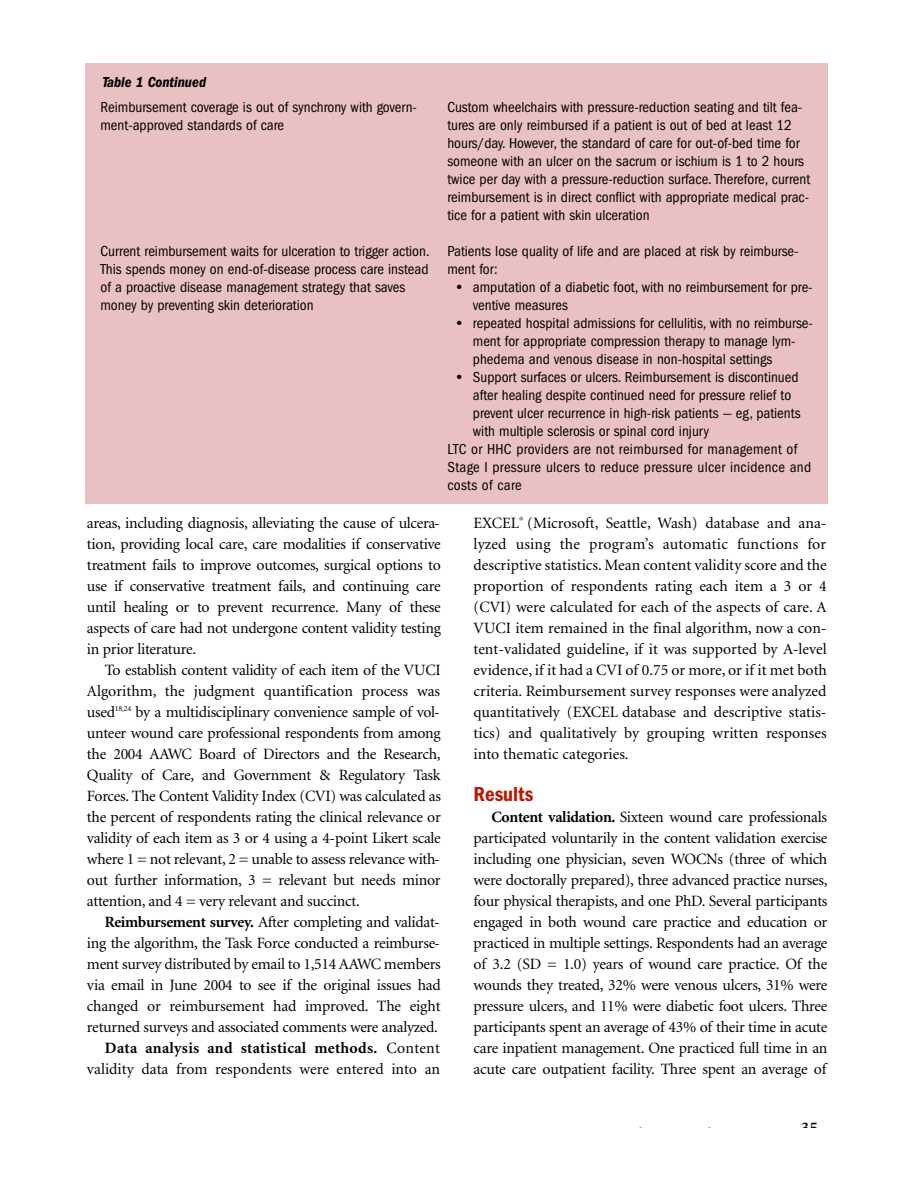
<style>
.page{position:relative;width:918px;height:1188px;background:#fff}
.page>*{position:absolute;margin:0;border:0;box-sizing:border-box;transform-origin:0 0}
.t1{font:600 condensed 21px "Franklin Gothic";color:#b61907}
.t2{font:15.75px/21px "Minion";letter-spacing:-.02em;color:#000;text-align:justify}
.t3{font:condensed 15px/18px "Franklin Gothic";color:#000}
.t4{font:condensed 15px "Franklin Gothic";letter-spacing:.02em;color:#000}
.t5{font:italic 600 condensed 15px "Franklin Gothic";color:#000}
.s1{font-weight:600;font-stretch:normal}
.s2{font-weight:700}
</style>
<div class="page">
<div style="left:86px;top:63px;width:742px;height:441px;background:#e9c1c4"></div>
<p class="t5" style="left:102px;top:77px;width:105px">Table 1 Continued</p>
<p class="t3" style="left:100px;top:99px;width:318px">Reimbursement coverage is out of synchrony with govern&shy;ment-approved standards of care</p>
<p class="t3" style="left:100px;top:243px;width:331px">Current reimbursement waits for ulceration to trigger action.<br>This spends money on end-of-disease process care instead of a proactive disease management strategy that saves money by preventing skin deterioration</p>
<p class="t3" style="left:447px;top:99px;width:364px">Custom wheelchairs with pressure-reduction seating and tilt fea&shy;tures are only reimbursed if a patient is out of bed at least 12 hours/day. However, the standard of care for out-of-bed time for someone with an ulcer on the sacrum or ischium is 1 to 2 hours twice per day with a pressure-reduction surface. Therefore, current reimbursement is in direct conflict with appropriate medical prac&shy;tice for a patient with skin ulceration</p>
<p class="t3" style="left:447px;top:243px;width:353px">Patients lose quality of life and are placed at risk by reimburse&shy;ment for:</p>
<p class="t3" style="left:473px;top:280px;width:341px;text-indent:-18px"><span class="s1">•</span> amputation of a diabetic foot, with no reimbursement for pre&shy;ventive measures</p>
<p class="t3" style="left:473px;top:316px;width:341px;text-indent:-18px"><span class="s1">•</span> repeated hospital admissions for cellulitis, with no reimburse&shy;ment for appropriate compression therapy to manage lym&shy;phedema and venous disease in non-hospital settings</p>
<p class="t3" style="left:455px;top:370px;width:345px"><span class="s1">•</span> Support surfaces or ulcers. Reimbursement is discontinued</p>
<p class="t3" style="left:473px;top:387px;width:320px">after healing despite continued need for pressure relief to</p>
<p class="t3" style="left:473px;top:405px;width:329px">prevent ulcer recurrence in high-risk patients — eg, patients</p>
<p class="t3" style="left:473px;top:423px;width:238px">with multiple sclerosis or spinal cord injury</p>
<p class="t4" style="left:447px;top:444px;width:352px">LTC or HHC providers are not reimbursed for management of</p>
<p class="t4" style="left:447px;top:462px;width:365px">Stage I pressure ulcers to reduce pressure ulcer incidence and</p>
<p class="t4" style="left:447px;top:480px;width:76px">costs of care</p>
<p class="t2" style="left:87px;top:514px;width:355px">areas, including diagnosis, alleviating the cause of ulcera&shy;tion, providing local care, care modalities if conservative treatment fails to improve outcomes, surgical options to use if conservative treatment fails, and continuing care until healing or to prevent recurrence. Many of these aspects of care had not undergone content validity testing in prior literature.</p>
<p class="t2" style="left:87px;top:661px;width:356px;text-indent:18px">To establish content validity of each item of the VUCI Algorithm, the judgment quantification process was used<sup>18,24</sup> by a multidisciplinary convenience sample of vol&shy;unteer wound care professional respondents from among the 2004 AAWC Board of Directors and the Research, Quality of Care, and Government &amp; Regulatory Task Forces. The Content Validity Index (CVI) was calculated as the percent of respondents rating the clinical relevance or validity of each item as 3 or 4 using a 4-point Likert scale where 1 = not relevant, 2 = unable to assess relevance with&shy;out further information, 3 = relevant but needs minor attention, and 4 = very relevant and succinct.</p>
<p class="t2" style="left:87px;top:913px;width:355px;text-align:right"><span class="s2">Reimbursement survey.</span> After completing and validat&shy;ing the algorithm, the Task Force conducted a reimburse&shy;ment survey distributed by email to 1,514 AAWC members via email in June 2004 to see if the original issues had changed or reimbursement had improved. The eight returned surveys and associated comments were analyzed.<br><span class="s2">Data analysis and statistical methods.</span> Content validity data from respondents were entered into an</p>
<p class="t2" style="left:474px;top:514px;width:355px">EXCEL<sup>®</sup> (Microsoft, Seattle, Wash) database and ana&shy;lyzed using the program’s automatic functions for descriptive statistics. Mean content validity score and the proportion of respondents rating each item a 3 or 4 (CVI) were calculated for each of the aspects of care. A VUCI item remained in the final algorithm, now a con&shy;tent-validated guideline, if it was supported by A-level evidence, if it had a CVI of 0.75 or more, or if it met both criteria. Reimbursement survey responses were analyzed quantitatively (EXCEL database and descriptive statis&shy;tics) and qualitatively by grouping written responses into thematic categories.</p>
<h1 class="t1" style="left:474px;top:787px;width:61px">Results</h1>
<p class="t2" style="left:474px;top:808px;width:355px;text-indent:18px"><span class="s2">Content validation.</span> Sixteen wound care professionals participated voluntarily in the content validation exercise including one physician, seven WOCNs (three of which were doctorally prepared), three advanced practice nurses, four physical therapists, and one PhD. Several participants engaged in both wound care practice and education or practiced in multiple settings. Respondents had an average of 3.2 (SD = 1.0) years of wound care practice. Of the wounds they treated, 32% were venous ulcers, 31% were pressure ulcers, and 11% were diabetic foot ulcers. Three participants spent an average of 43% of their time in acute care inpatient management. One practiced full time in an acute care outpatient facility. Three spent an average of</p>
</div>
